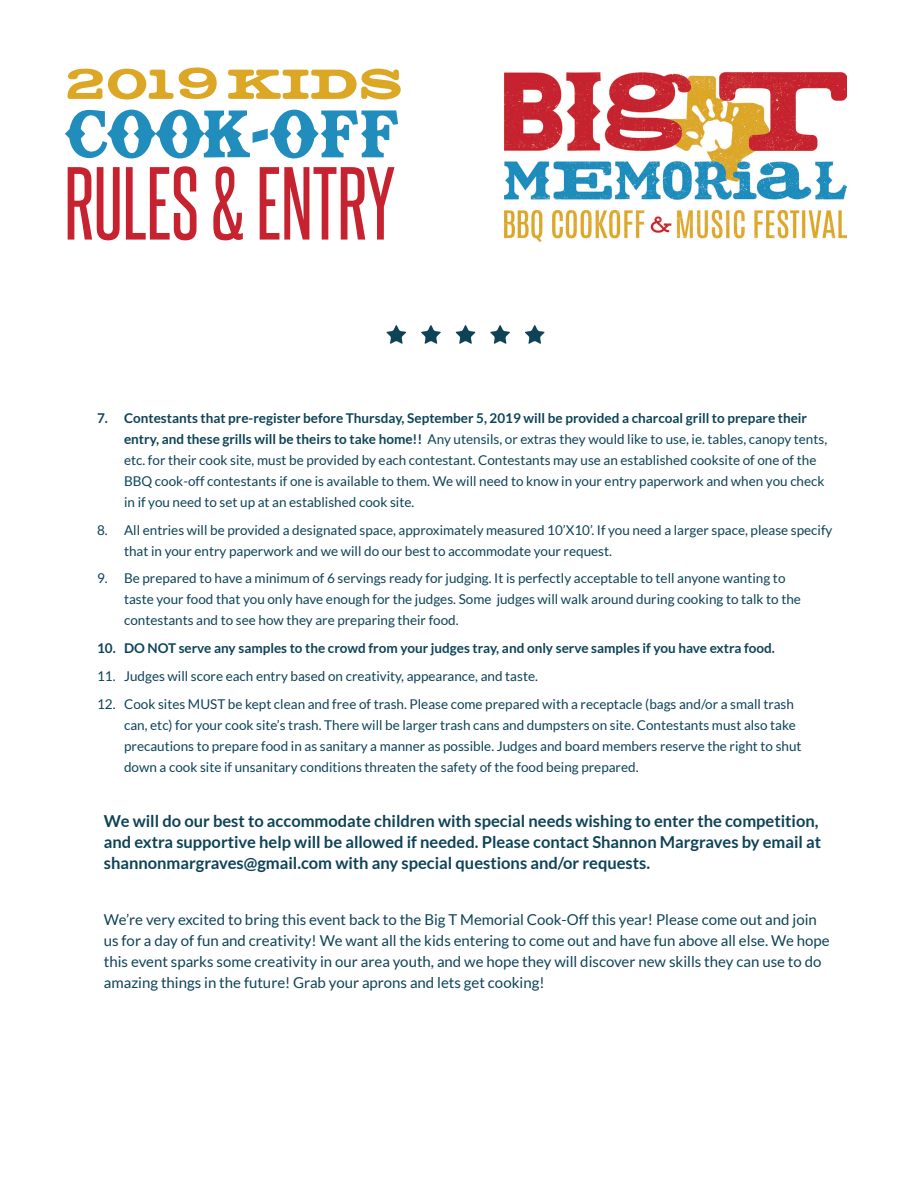
<style>
.page{position:relative;width:918px;height:1188px;background:#fff}
.page>*{position:absolute;margin:0;border:0;box-sizing:border-box;transform-origin:0 0}
.t1{font:700 16.5px/21px "Lato";color:#0e4357}
.t2{font:15px/21px "Lato";color:#0e4357}
.t3{font:13.5px/21px "Lato";color:#0e4357}
.t4{font:700 13.5px "Lato";color:#0e4357}
.s1{font-weight:700}
</style>
<div class="page">
<svg style="left:386px;top:325px;width:20px;height:19px"></svg>
<svg style="left:421px;top:325px;width:20px;height:19px"></svg>
<svg style="left:456px;top:325px;width:20px;height:19px"></svg>
<svg style="left:490px;top:325px;width:20px;height:19px"></svg>
<svg style="left:525px;top:325px;width:20px;height:19px"></svg>
<img style="left:505px;top:72px;width:341px;height:169px">
<svg style="left:68px;top:166px;width:327px;height:74px"></svg>
<svg style="left:65px;top:110px;width:333px;height:48px"></svg>
<svg style="left:68px;top:67px;width:333px;height:33px"></svg>
<p class="t3" style="left:124px;top:407px;width:705px;text-indent:-27px"><span class="s1">7. Contestants that pre-register before Thursday, September 5, 2019 will be provided a charcoal grill to prepare their entry, and these grills will be theirs to take home!!</span> Any utensils, or extras they would like to use, ie. tables, canopy tents, etc. for their cook site, must be provided by each contestant. Contestants may use an established cooksite of one of the BBQ cook-off contestants if one is available to them. We will need to know in your entry paperwork and when you check in if you need to set up at an established cook site.</p>
<p class="t3" style="left:124px;top:519px;width:710px;text-indent:-27px">8. All entries will be provided a designated space, approximately measured 10’X10’. If you need a larger space, please specify that in your entry paperwork and we will do our best to accommodate your request.</p>
<p class="t3" style="left:124px;top:568px;width:678px;text-indent:-27px">9. Be prepared to have a minimum of 6 servings ready for judging. It is perfectly acceptable to tell anyone wanting to taste your food that you only have enough for the judges. Some judges will walk around during cooking to talk to the contestants and to see how they are preparing their food.</p>
<p class="t4" style="left:97px;top:641px;width:679px">10. DO NOT serve any samples to the crowd from your judges tray, and only serve samples if you have extra food.</p>
<p class="t3" style="left:97px;top:665px;width:442px">11. Judges will score each entry based on creativity, appearance, and taste.</p>
<p class="t3" style="left:124px;top:693px;width:679px;text-indent:-27px">12. Cook sites MUST be kept clean and free of trash. Please come prepared with a receptacle (bags and/or a small trash can, etc) for your cook site’s trash. There will be larger trash cans and dumpsters on site. Contestants must also take precautions to prepare food in as sanitary a manner as possible. Judges and board members reserve the right to shut down a cook site if unsanitary conditions threaten the safety of the food being prepared.</p>
<p class="t1" style="left:104px;top:810px;width:719px">We will do our best to accommodate children with special needs wishing to enter the competition, and extra supportive help will be allowed if needed. Please contact Shannon Margraves by email at shannonmargraves@gmail.com with any special questions and/or requests.</p>
<p class="t2" style="left:104px;top:909px;width:727px">We’re very excited to bring this event back to the Big T Memorial Cook-Off this year! Please come out and join us for a day of fun and creativity! We want all the kids entering to come out and have fun above all else. We hope this event sparks some creativity in our area youth, and we hope they will discover new skills they can use to do amazing things in the future! Grab your aprons and lets get cooking!</p>
</div>
